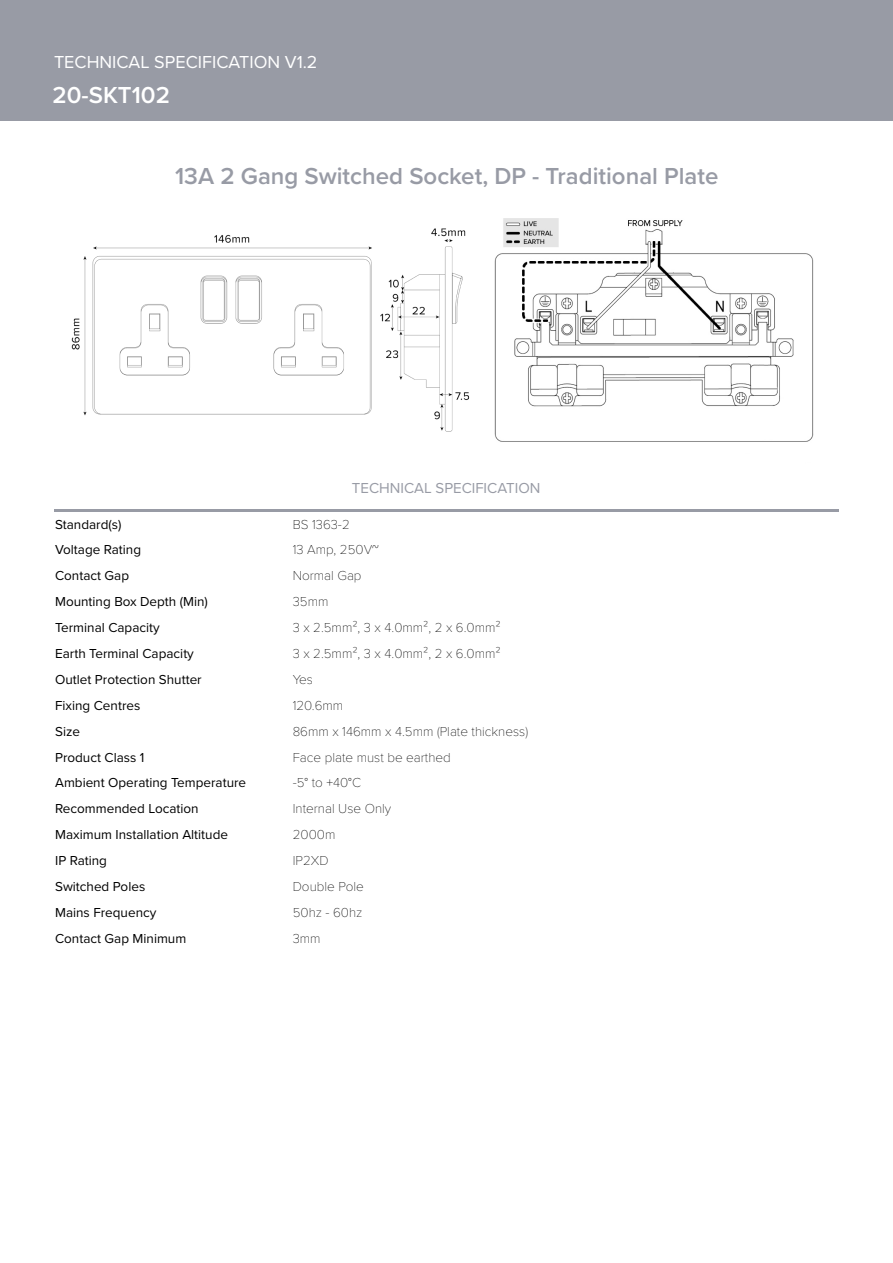
<style>
.page{position:relative;width:893px;height:1263px;background:#fff}
.page>*{position:absolute;margin:0;border:0;box-sizing:border-box;transform-origin:0 0}
.t1{font:600 24px "Proxima Nova";color:#989ba5}
.t2{font:600 24px "Proxima Nova";color:#fff}
.t3{font:18px "Proxima Nova";color:#fff}
.t4{font:15px "Proxima Nova";color:#989ba5}
.t5{font:13.5px "Proxima Nova";color:#000}
.t6{font:100 13.5px "Proxima Nova T";color:#000}
</style>
<div class="page">
<div style="left:0;top:0;width:893px;height:121px;background:#989ba5"></div>
<img style="left:71px;top:234px;width:301px;height:182px">
<hr style="left:55px;top:509px;width:784px;height:2px;background:#989ba5">
<img style="left:380px;top:228px;width:90px;height:204px">
<img style="left:495px;top:219px;width:318px;height:223px">
<p class="t3" style="left:54px;top:49px;width:265px">TECHNICAL SPECIFICATION V1.2</p>
<p class="t2" style="left:52px;top:77px;width:119px">20-SKT102</p>
<p class="t1" style="left:175px;top:158px;width:545px">13A 2 Gang Switched Socket, DP - Traditional Plate</p>
<p class="t4" style="left:352px;top:476px;width:190px">TECHNICAL SPECIFICATION</p>
<p class="t5" style="left:55px;top:514px;width:68px">Standard(s)</p>
<p class="t6" style="left:293px;top:514px;width:59px">BS 1363-2</p>
<p class="t5" style="left:55px;top:540px;width:87px">Voltage Rating</p>
<p class="t6" style="left:293px;top:540px;width:88px">13 Amp, 250V~</p>
<p class="t5" style="left:55px;top:566px;width:75px">Contact Gap</p>
<p class="t6" style="left:293px;top:566px;width:70px">Normal Gap</p>
<p class="t5" style="left:55px;top:592px;width:154px">Mounting Box Depth (Min)</p>
<p class="t6" style="left:293px;top:592px;width:37px">35mm</p>
<p class="t5" style="left:55px;top:617px;width:106px">Terminal Capacity</p>
<p class="t6" style="left:293px;top:617px;width:209px">3 x 2.5mm², 3 x 4.0mm², 2 x 6.0mm²</p>
<p class="t5" style="left:55px;top:643px;width:140px">Earth Terminal Capacity</p>
<p class="t6" style="left:293px;top:643px;width:209px">3 x 2.5mm², 3 x 4.0mm², 2 x 6.0mm²</p>
<p class="t5" style="left:55px;top:669px;width:148px">Outlet Protection Shutter</p>
<p class="t6" style="left:293px;top:669px;width:22px">Yes</p>
<p class="t5" style="left:55px;top:695px;width:87px">Fixing Centres</p>
<p class="t6" style="left:293px;top:695px;width:52px">120.6mm</p>
<p class="t5" style="left:55px;top:721px;width:26px">Size</p>
<p class="t6" style="left:293px;top:721px;width:237px">86mm x 146mm x 4.5mm (Plate thickness)</p>
<p class="t5" style="left:55px;top:747px;width:91px">Product Class 1</p>
<p class="t6" style="left:293px;top:747px;width:160px">Face plate must be earthed</p>
<p class="t5" style="left:55px;top:773px;width:193px">Ambient Operating Temperature</p>
<p class="t6" style="left:293px;top:773px;width:70px">-5° to +40°C</p>
<p class="t5" style="left:55px;top:799px;width:145px">Recommended Location</p>
<p class="t6" style="left:293px;top:799px;width:100px">Internal Use Only</p>
<p class="t5" style="left:55px;top:824px;width:174px">Maximum Installation Altitude</p>
<p class="t6" style="left:293px;top:824px;width:44px">2000m</p>
<p class="t5" style="left:55px;top:850px;width:53px">IP Rating</p>
<p class="t6" style="left:293px;top:850px;width:37px">IP2XD</p>
<p class="t5" style="left:55px;top:876px;width:92px">Switched Poles</p>
<p class="t6" style="left:293px;top:876px;width:73px">Double Pole</p>
<p class="t5" style="left:55px;top:902px;width:103px">Mains Frequency</p>
<p class="t6" style="left:293px;top:902px;width:71px">50hz - 60hz</p>
<p class="t5" style="left:55px;top:928px;width:133px">Contact Gap Minimum</p>
<p class="t6" style="left:293px;top:928px;width:29px">3mm</p>
</div>
